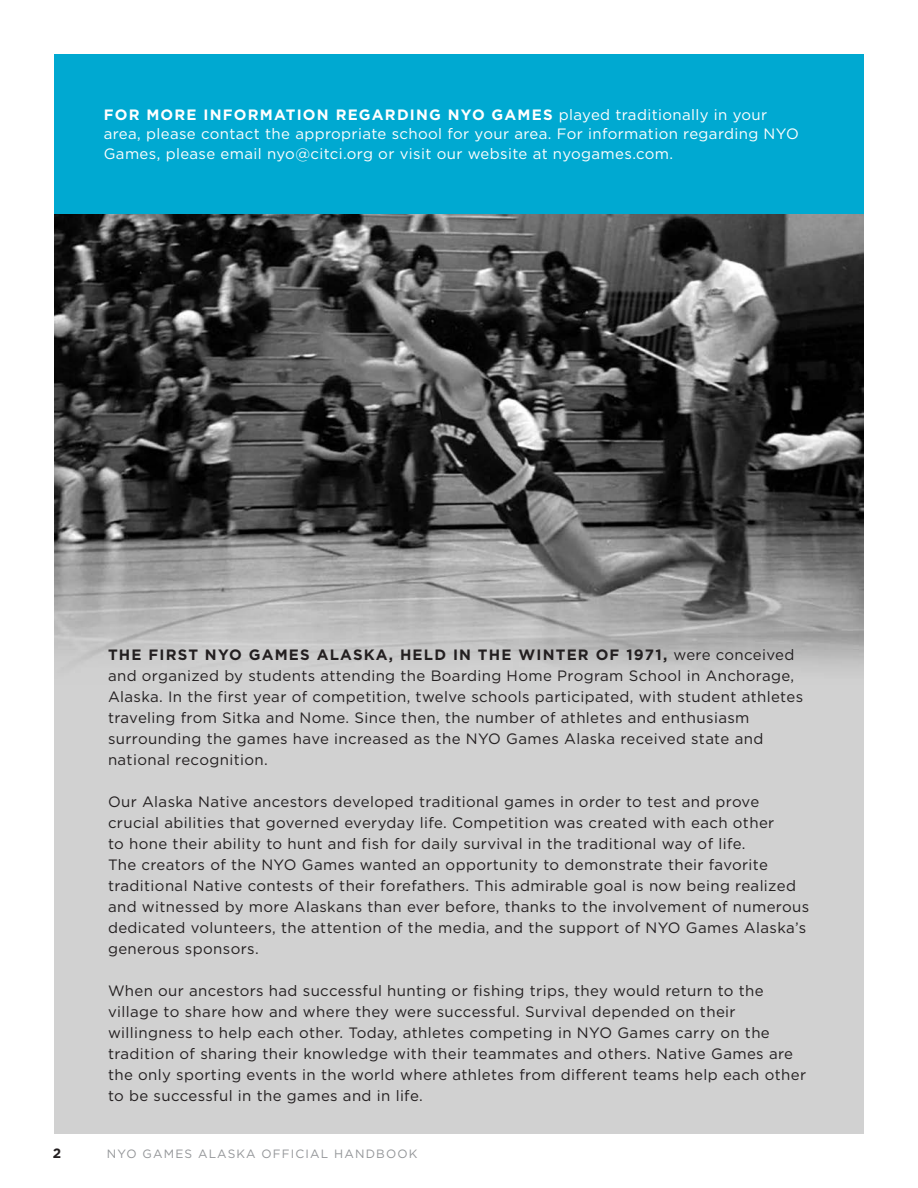
<style>
.page{position:relative;width:918px;height:1188px;background:#fff}
.page>*{position:absolute;margin:0;border:0;box-sizing:border-box;transform-origin:0 0}
.t1{font:15px/21px "Gotham";letter-spacing:.025em;color:#231f20}
.t2{font:15px/19.5px "Gotham";letter-spacing:.025em;color:#fff}
.t3{font:700 13.5px "Gotham";color:#231f20}
.t4{font:12px "Gotham";letter-spacing:.095em;color:#939598}
.s1{font-weight:700}
</style>
<div class="page">
<img style="left:54px;top:214px;width:810px;height:920px">
<div style="left:54px;top:54px;width:810px;height:160px;background:#00a9d1"></div>
<p class="t2" style="left:104px;top:105px;width:697px"><span class="s1">FOR MORE INFORMATION REGARDING NYO GAMES</span> played traditionally in your area, please contact the appropriate school for your area. For information regarding NYO<br>Games, please email nyo@citci.org or visit our website at nyogames.com.</p>
<p class="t1" style="left:108px;top:644px;width:697px"><span class="s1">THE FIRST NYO GAMES ALASKA, HELD IN THE WINTER OF 1971,</span> were conceived and organized by students attending the Boarding Home Program School in Anchorage, Alaska. In the first year of competition, twelve schools participated, with student athletes traveling from Sitka and Nome. Since then, the number of athletes and enthusiasm surrounding the games have increased as the NYO Games Alaska received state and national recognition.</p>
<p class="t1" style="left:108px;top:791px;width:703px">Our Alaska Native ancestors developed traditional games in order to test and prove crucial abilities that governed everyday life. Competition was created with each other<br>to hone their ability to hunt and fish for daily survival in the traditional way of life.<br>The creators of the NYO Games wanted an opportunity to demonstrate their favorite traditional Native contests of their forefathers. This admirable goal is now being realized and witnessed by more Alaskans than ever before, thanks to the involvement of numerous dedicated volunteers, the attention of the media, and the support of NYO Games Alaska’s generous sponsors.</p>
<p class="t1" style="left:108px;top:980px;width:700px">When our ancestors had successful hunting or fishing trips, they would return to the village to share how and where they were successful. Survival depended on their willingness to help each other. Today, athletes competing in NYO Games carry on the tradition of sharing their knowledge with their teammates and others. Native Games are the only sporting events in the world where athletes from different teams help each other to be successful in the games and in life.</p>
<p class="t3" style="left:53px;top:1145px;width:10px">2</p>
<p class="t4" style="left:107px;top:1146px;width:312px">NYO GAMES ALASKA OFFICIAL HANDBOOK</p>
</div>
